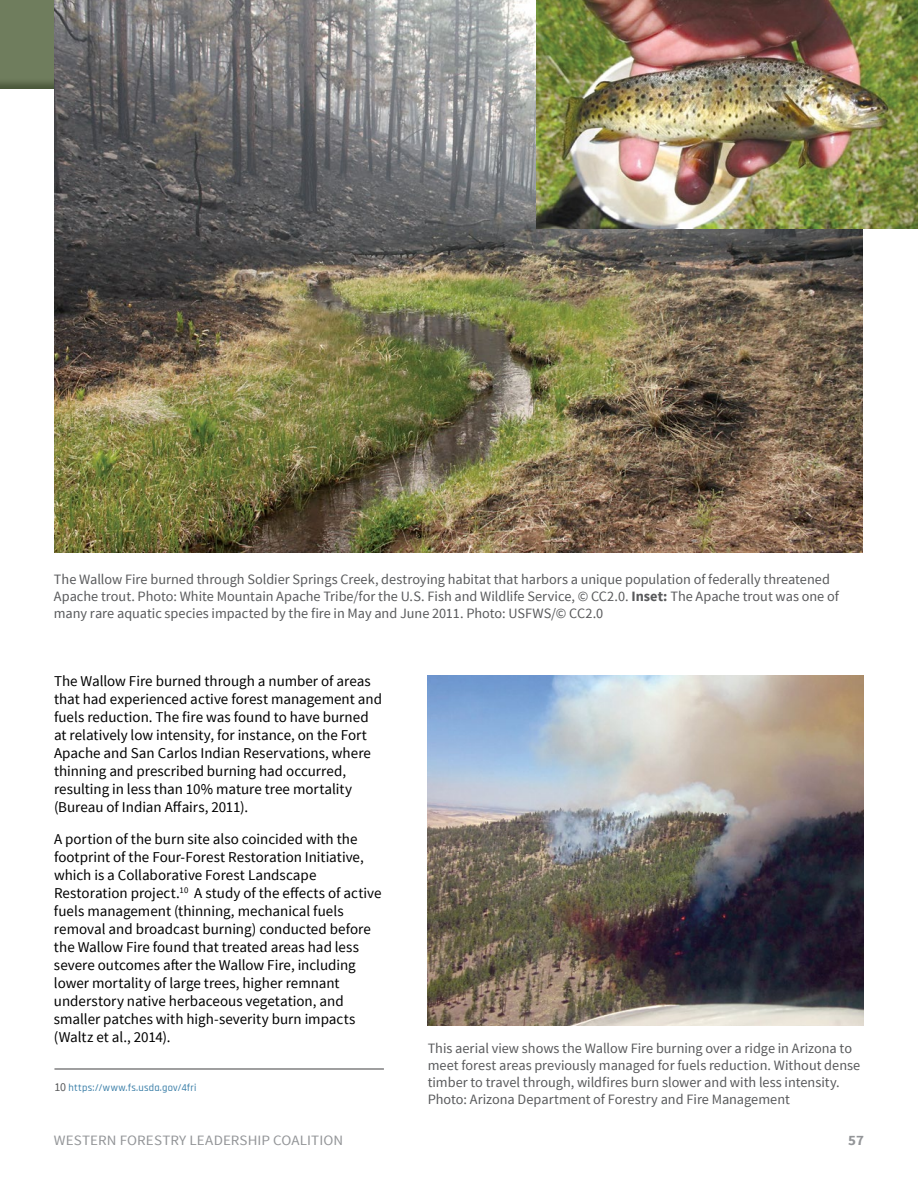
<style>
.page{position:relative;width:918px;height:1188px;background:#fff}
.page>*{position:absolute;margin:0;border:0;box-sizing:border-box;transform-origin:0 0}
.t1{font:15px/18px "Source Sans Pro";color:#000}
.t2{font:14.25px/17.1px "Source Sans Pro";color:#58595b}
.t3{font:14.25px "Source Sans Pro";letter-spacing:.005em;color:#939598;scale:1.05 1}
.t4{font:700 14.25px "Source Sans Pro";color:#939598;scale:1.05 1}
.t5{font:500 10.5px "Rajdhani";letter-spacing:.025em;color:#367ca6}
.s1{font-weight:700}
.s2{font-family:"Source Sans Pro";font-weight:400;font-size:12px;color:#58595b}
</style>
<div class="page">
<div style="left:0;top:0;width:69px;height:127px;background:#6f7d5d;opacity:.6"></div>
<hr style="left:54px;top:1069px;width:330px;height:1px;background:#414042">
<img style="left:428px;top:675px;width:436px;height:351px">
<img style="left:54px;top:0;width:809px;height:553px">
<img style="left:536px;top:0;width:382px;height:229px">
<p class="t2" style="left:54px;top:571px;width:786px">The Wallow Fire burned through Soldier Springs Creek, destroying habitat that harbors a unique population of federally threatened<br>Apache trout. Photo: White Mountain Apache Tribe/for the U.S. Fish and Wildlife Service, © CC2.0. <span class="s1">Inset:</span> The Apache trout was one of many rare aquatic species impacted by the fire in May and June 2011. Photo: USFWS/© CC2.0</p>
<p class="t1" style="left:54px;top:673px;width:330px">The Wallow Fire burned through a number of areas that had experienced active forest management and fuels reduction. The fire was found to have burned at relatively low intensity, for instance, on the Fort Apache and San Carlos Indian Reservations, where thinning and prescribed burning had occurred, resulting in less than 10% mature tree mortality (Bureau of Indian Affairs, 2011).</p>
<p class="t1" style="left:54px;top:830px;width:329px">A portion of the burn site also coincided with the footprint of the Four-Forest Restoration Initiative, which is a Collaborative Forest Landscape Restoration project.<sup>10</sup> A study of the effects of active fuels management (thinning, mechanical fuels removal and broadcast burning) conducted before the Wallow Fire found that treated areas had less severe outcomes after the Wallow Fire, including lower mortality of large trees, higher remnant understory native herbaceous vegetation, and smaller patches with high-severity burn impacts (Waltz et al., 2014).</p>
<p class="t5" style="left:54px;top:1081px;width:144px"><span class="s2">10</span> https://www.fs.usda.gov/4fri</p>
<p class="t2" style="left:428px;top:1040px;width:434px">This aerial view shows the Wallow Fire burning over a ridge in Arizona to meet forest areas previously managed for fuels reduction. Without dense timber to travel through, wildfires burn slower and with less intensity.<br>Photo: Arizona Department of Forestry and Fire Management</p>
<p class="t3" style="left:54px;top:1131px;width:277px">WESTERN FORESTRY LEADERSHIP COALITION</p>
<p class="t4" style="left:848px;top:1131px;width:17px">57</p>
</div>
